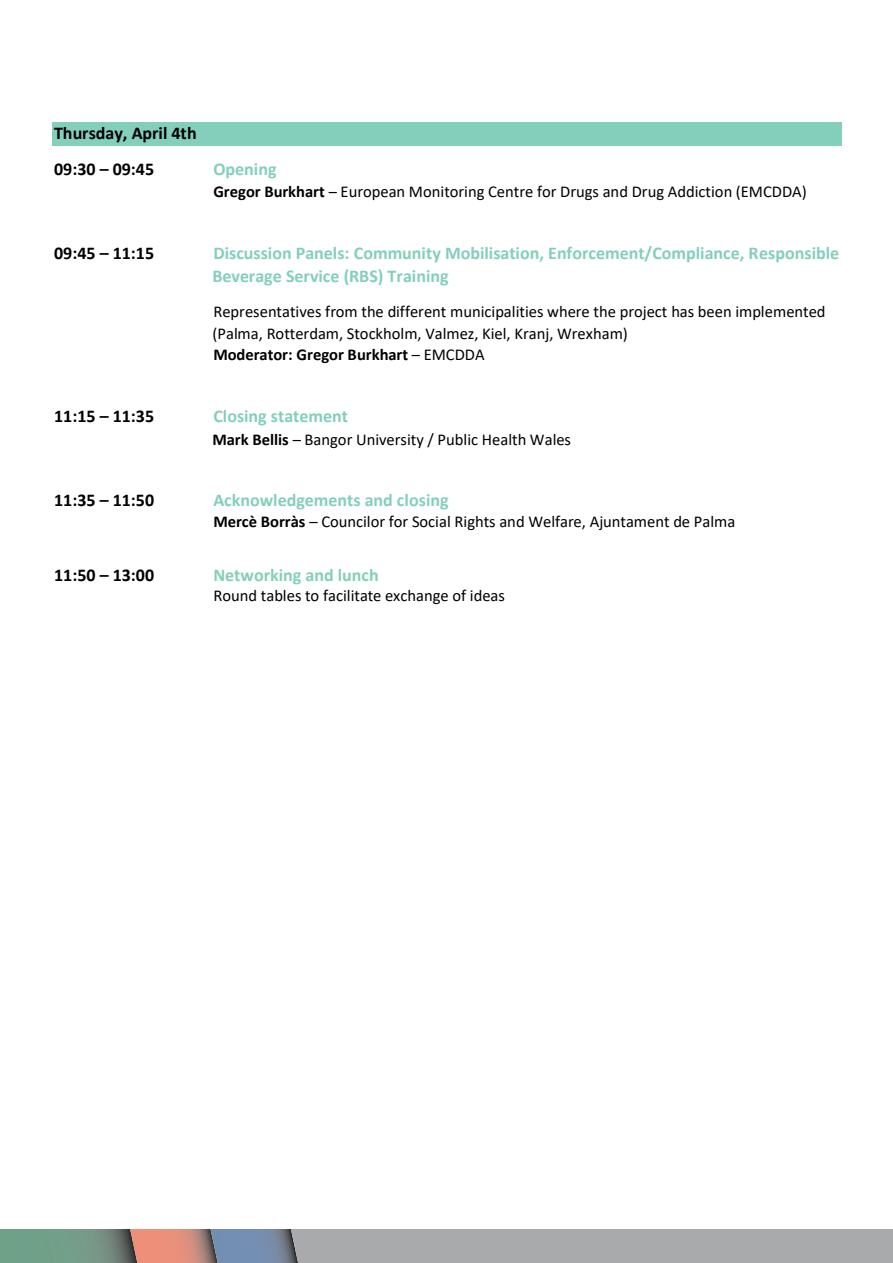
<style>
.page{position:relative;width:893px;height:1263px;background:#fff}
.page>*{position:absolute;margin:0;border:0;box-sizing:border-box;transform-origin:0 0}
.t1{font:700 18px/23.5px "Calibri";color:#83cfbb}
.t2{font:700 18px/35.8px "Calibri";letter-spacing:.005em;color:#000}
.t3{font:16.5px/21.8px "Calibri";color:#000}
.s1{font-weight:700}
</style>
<div class="page">
<div style="left:52px;top:122px;width:789px;height:23px;background:#83cfbb"></div>
<svg style="left:0;top:1229px;width:893px;height:34px;background:#9fa09f"></svg>
<p class="t2" style="left:54px;top:115px;width:144px">Thursday, April 4th<br>09:30 – 09:45</p>
<p class="t1" style="left:213px;top:157px;width:65px">Opening</p>
<p class="t3" style="left:213px;top:180px;width:595px"><span class="s1">Gregor Burkhart</span> – European Monitoring Centre for Drugs and Drug Addiction (EMCDDA)</p>
<p class="t2" style="left:54px;top:235px;width:102px">09:45 – 11:15</p>
<p class="t1" style="left:212px;top:241px;width:628px">Discussion Panels: Community Mobilisation, Enforcement/Compliance, Responsible<br>Beverage Service (RBS) Training</p>
<p class="t3" style="left:212px;top:300px;width:615px">Representatives from the different municipalities where the project has been implemented (Palma, Rotterdam, Stockholm, Valmez, Kiel, Kranj, Wrexham)<br><span class="s1">Moderator: Gregor Burkhart</span> – EMCDDA</p>
<p class="t2" style="left:54px;top:398px;width:102px">11:15 – 11:35</p>
<p class="t1" style="left:213px;top:404px;width:136px">Closing statement</p>
<p class="t3" style="left:212px;top:428px;width:360px"><span class="s1">Mark Bellis</span> – Bangor University / Public Health Wales</p>
<p class="t2" style="left:54px;top:482px;width:102px">11:35 – 11:50</p>
<p class="t1" style="left:213px;top:488px;width:237px">Acknowledgements and closing</p>
<p class="t3" style="left:213px;top:510px;width:523px"><span class="s1">Mercè Borràs</span> – Councilor for Social Rights and Welfare, Ajuntament de Palma</p>
<p class="t2" style="left:54px;top:556px;width:102px">11:50 – 13:00</p>
<p class="t1" style="left:213px;top:563px;width:167px">Networking and lunch</p>
<p class="t3" style="left:213px;top:584px;width:293px">Round tables to facilitate exchange of ideas</p>
</div>
